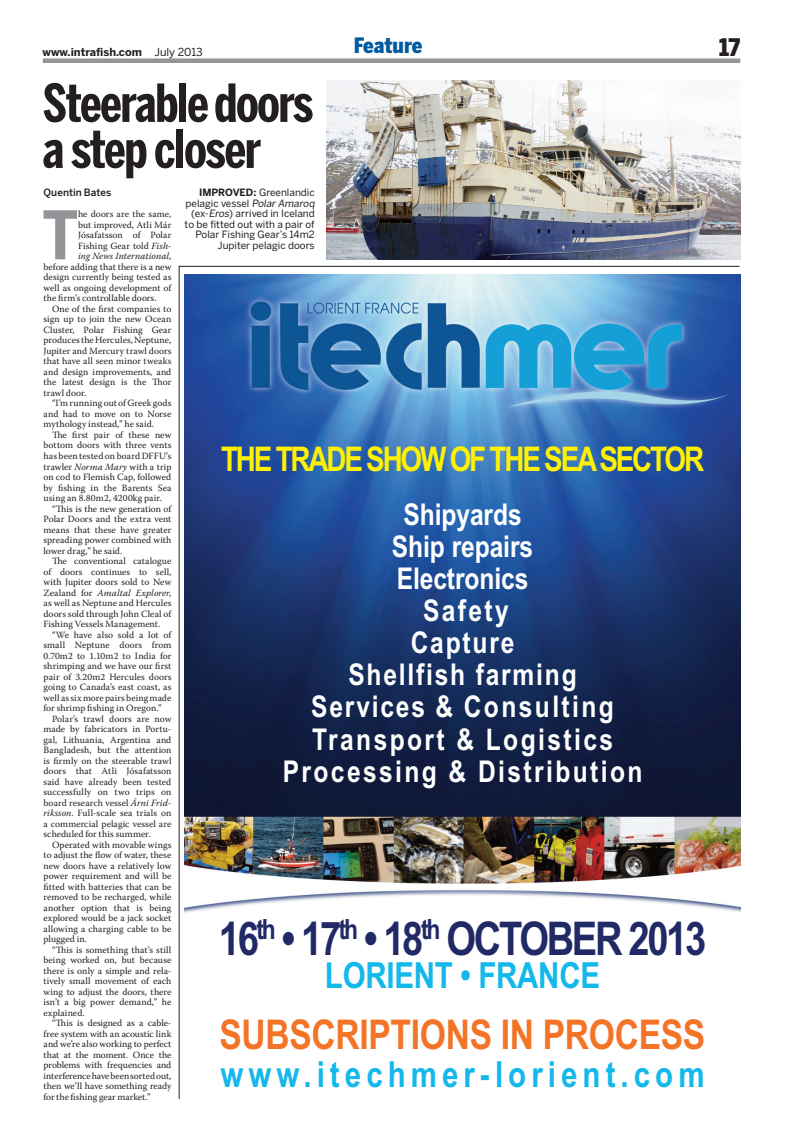
<style>
.page{position:relative;width:794px;height:1134px;background:#fff}
.page>*{position:absolute;margin:0;border:0;box-sizing:border-box;transform-origin:0 0}
.t1{font:700 66.3px "Benton Sans Cond";color:#939598}
.t2{font:700 52px/46px "Benton Sans Comp";letter-spacing:-.025em;color:#231f20}
.t3{font:700 46.5px "Arial Narrow";letter-spacing:-.05em;color:#212a66}
.t4{font:700 41px "Arial Narrow";letter-spacing:-.01em;color:#f37427}
.t5{font:700 36px "Arial Narrow";letter-spacing:.14em;color:#14b8eb}
.t6{font:700 36px "Arial Narrow";letter-spacing:-.01em;color:#14b8eb}
.t7{font:700 34px "Arial Narrow";letter-spacing:-.065em;color:#fff101}
.t8{font:700 30px/32px "Arial Narrow";letter-spacing:.06em;color:#fff;text-align:center}
.t9{font:900 24px "Benton Sans Cond";color:#231f20}
.t10{font:900 21px "Benton Sans Cond";color:#015a9d}
.t11{font:700 11px "Benton Sans";color:#231f20}
.t12{font:10px/10.5px "Benton Sans";color:#231f20;text-align:right}
.t13{font:500 10px "Benton Sans";letter-spacing:.005em;color:#231f20}
.t14{font:9.5px "Warnock Pro";letter-spacing:.005em;color:#231f20}
.t15{font:italic 9.5px "Warnock Pro";letter-spacing:.005em;color:#231f20}
.t16{font:9.5px "Warnock Pro";letter-spacing:-.015em;color:#231f20}
.s1{font-weight:400}
.s2{font-style:italic}
.s3{font-style:normal}
.s4{font-weight:700}
</style>
<div class="page">
<div style="left:43px;top:59px;width:697px;height:3px;border:1px solid #939598"></div>
<img style="left:326px;top:81px;width:414px;height:178px">
<img style="left:184px;top:274px;width:556px;height:639px">
<p class="t11" style="left:43px;top:45px;width:162px">www.intrafish.com <span class="s1">July 2013</span></p>
<h3 class="t10" style="left:354px;top:33px;width:70px">Feature</h3>
<h3 class="t9" style="left:719px;top:33px;width:22px">17</h3>
<h2 class="t2" style="left:43px;top:80px;width:272px">Steerable doors a step closer</h2>
<p class="t13" style="left:44px;top:187px;width:69px">Quentin Bates</p>
<h1 class="t1" style="left:42px;top:196px;width:37px">T</h1>
<p class="t14" style="left:78px;top:208px;width:95px">he doors are the same,</p>
<p class="t14" style="left:78px;top:219px;width:95px">but improved, Atli Már</p>
<p class="t14" style="left:78px;top:229px;width:95px">Jósafatsson of Polar</p>
<p class="t14" style="left:78px;top:240px;width:95px">Fishing Gear told <span class="s2">Fish-</span></p>
<p class="t15" style="left:78px;top:250px;width:95px">ing News International<span class="s3">,</span></p>
<p class="t14" style="left:44px;top:261px;width:129px">before adding that there is a new</p>
<p class="t14" style="left:44px;top:271px;width:129px">design currently being tested as</p>
<p class="t14" style="left:44px;top:282px;width:129px">well as ongoing development of</p>
<p class="t14" style="left:44px;top:293px;width:115px">the firm’s controllable doors.</p>
<p class="t14" style="left:52px;top:303px;width:121px">One of the first companies to</p>
<p class="t14" style="left:44px;top:314px;width:129px">sign up to join the new Ocean</p>
<p class="t14" style="left:44px;top:324px;width:129px">Cluster, Polar Fishing Gear</p>
<p class="t14" style="left:44px;top:335px;width:129px">produces the Hercules, Neptune,</p>
<p class="t14" style="left:44px;top:345px;width:129px">Jupiter and Mercury trawl doors</p>
<p class="t14" style="left:44px;top:356px;width:129px">that have all seen minor tweaks</p>
<p class="t14" style="left:44px;top:366px;width:129px">and design improvements, and</p>
<p class="t14" style="left:44px;top:377px;width:129px">the latest design is the Thor</p>
<p class="t14" style="left:44px;top:387px;width:45px">trawl door.</p>
<p class="t14" style="left:52px;top:398px;width:121px">“I’m running out of Greek gods</p>
<p class="t14" style="left:44px;top:408px;width:129px">and had to move on to Norse</p>
<p class="t14" style="left:44px;top:419px;width:112px">mythology instead,” he said.</p>
<p class="t14" style="left:52px;top:429px;width:121px">The first pair of these new</p>
<p class="t14" style="left:44px;top:440px;width:129px">bottom doors with three vents</p>
<p class="t14" style="left:44px;top:450px;width:129px">has been tested on board DFFU’s</p>
<p class="t14" style="left:44px;top:461px;width:129px">trawler <span class="s2">Norma Mary</span> with a trip</p>
<p class="t14" style="left:44px;top:471px;width:129px">on cod to Flemish Cap, followed</p>
<p class="t14" style="left:44px;top:482px;width:129px">by fishing in the Barents Sea</p>
<p class="t14" style="left:44px;top:492px;width:120px">using an 8.80m2, 4200kg pair.</p>
<p class="t14" style="left:52px;top:503px;width:121px">“This is the new generation of</p>
<p class="t14" style="left:44px;top:513px;width:129px">Polar Doors and the extra vent</p>
<p class="t14" style="left:44px;top:524px;width:129px">means that these have greater</p>
<p class="t14" style="left:44px;top:534px;width:129px">spreading power combined with</p>
<p class="t14" style="left:44px;top:545px;width:80px">lower drag,” he said.</p>
<p class="t14" style="left:52px;top:555px;width:121px">The conventional catalogue</p>
<p class="t14" style="left:44px;top:566px;width:129px">of doors continues to sell,</p>
<p class="t14" style="left:44px;top:576px;width:129px">with Jupiter doors sold to New</p>
<p class="t15" style="left:44px;top:587px;width:129px"><span class="s3">Zealand for</span> Amaltal Explorer<span class="s3">,</span></p>
<p class="t14" style="left:44px;top:597px;width:129px">as well as Neptune and Hercules</p>
<p class="t14" style="left:44px;top:608px;width:129px">doors sold through John Cleal of</p>
<p class="t14" style="left:44px;top:618px;width:118px">Fishing Vessels Management.</p>
<p class="t14" style="left:52px;top:629px;width:121px">“We have also sold a lot of</p>
<p class="t14" style="left:44px;top:639px;width:129px">small Neptune doors from</p>
<p class="t14" style="left:44px;top:650px;width:129px">0.70m2 to 1.10m2 to India for</p>
<p class="t14" style="left:44px;top:660px;width:129px">shrimping and we have our first</p>
<p class="t14" style="left:44px;top:671px;width:129px">pair of 3.20m2 Hercules doors</p>
<p class="t14" style="left:44px;top:681px;width:129px">going to Canada’s east coast, as</p>
<p class="t14" style="left:44px;top:692px;width:129px">well as six more pairs being made</p>
<p class="t14" style="left:44px;top:702px;width:120px">for shrimp fishing in Oregon.”</p>
<p class="t14" style="left:52px;top:713px;width:121px">Polar’s trawl doors are now</p>
<p class="t14" style="left:44px;top:723px;width:129px">made by fabricators in Portu-</p>
<p class="t14" style="left:44px;top:734px;width:129px">gal, Lithuania, Argentina and</p>
<p class="t14" style="left:44px;top:744px;width:129px">Bangladesh, but the attention</p>
<p class="t14" style="left:44px;top:755px;width:129px">is firmly on the steerable trawl</p>
<p class="t14" style="left:44px;top:765px;width:129px">doors that Atli Jósafatsson</p>
<p class="t14" style="left:44px;top:776px;width:129px">said have already been tested</p>
<p class="t14" style="left:44px;top:786px;width:129px">successfully on two trips on</p>
<p class="t14" style="left:44px;top:797px;width:129px">board research vessel <span class="s2">Árni Frid-</span></p>
<p class="t14" style="left:44px;top:807px;width:129px"><span class="s2">riksson</span>. Full-scale sea trials on</p>
<p class="t14" style="left:44px;top:818px;width:129px">a commercial pelagic vessel are</p>
<p class="t14" style="left:44px;top:828px;width:109px">scheduled for this summer.</p>
<p class="t14" style="left:52px;top:839px;width:121px">Operated with movable wings</p>
<p class="t14" style="left:44px;top:849px;width:129px">to adjust the flow of water, these</p>
<p class="t14" style="left:44px;top:860px;width:129px">new doors have a relatively low</p>
<p class="t14" style="left:44px;top:870px;width:129px">power requirement and will be</p>
<p class="t14" style="left:44px;top:881px;width:129px">fitted with batteries that can be</p>
<p class="t14" style="left:44px;top:891px;width:129px">removed to be recharged, while</p>
<p class="t14" style="left:44px;top:902px;width:129px">another option that is being</p>
<p class="t14" style="left:44px;top:912px;width:129px">explored would be a jack socket</p>
<p class="t14" style="left:44px;top:923px;width:129px">allowing a charging cable to be</p>
<p class="t14" style="left:44px;top:933px;width:45px">plugged in.</p>
<p class="t14" style="left:52px;top:944px;width:121px">“This is something that’s still</p>
<p class="t14" style="left:44px;top:954px;width:129px">being worked on, but because</p>
<p class="t14" style="left:44px;top:965px;width:129px">there is only a simple and rela-</p>
<p class="t14" style="left:44px;top:975px;width:129px">tively small movement of each</p>
<p class="t14" style="left:44px;top:986px;width:129px">wing to adjust the doors, there</p>
<p class="t14" style="left:44px;top:996px;width:129px">isn’t a big power demand,” he</p>
<p class="t14" style="left:44px;top:1007px;width:43px">explained.</p>
<p class="t14" style="left:52px;top:1017px;width:121px">“This is designed as a cable-</p>
<p class="t14" style="left:44px;top:1028px;width:129px">free system with an acoustic link</p>
<p class="t14" style="left:44px;top:1038px;width:129px">and we’re also working to perfect</p>
<p class="t16" style="left:44px;top:1049px;width:129px">that at the moment. Once the</p>
<p class="t14" style="left:44px;top:1060px;width:129px">problems with frequencies and</p>
<p class="t14" style="left:44px;top:1070px;width:129px">interference have been sorted out,</p>
<p class="t14" style="left:44px;top:1081px;width:129px">then we’ll have something ready</p>
<p class="t14" style="left:44px;top:1091px;width:108px">for the fishing gear market.”</p>
<p class="t12" style="left:185px;top:187px;width:133px"><span class="s4">improved:</span> Greenlandic pelagic vessel <span class="s2">Polar Amaroq </span>(ex-<span class="s2">Eros</span>) arrived in Iceland to be fitted out with a pair of<br>Polar Fishing Gear’s 14m2<br>Jupiter pelagic doors</p>
<h3 class="t7" style="left:221px;top:440px;width:485px">THE TRADE SHOW OF THE SEASECTOR</h3>
<h3 class="t8" style="left:283px;top:499px;width:361px">Shipyards<br>Ship repairs<br>Electronics<br>Safety<br>Capture<br>Shellfish farming<br>Services &amp; Consulting<br>Transport &amp; Logistics<br>Processing &amp; Distribution</h3>
<h3 class="t3" style="left:219px;top:911px;width:489px">16<sup>th</sup> • 17<sup>th</sup> • 18<sup>th</sup> OCTOBER 2013</h3>
<h3 class="t6" style="left:325px;top:954px;width:277px">LORIENT • FRANCE</h3>
<h3 class="t4" style="left:219px;top:1010px;width:487px">SUBSCRIPTIONS IN PROCESS</h3>
<h3 class="t5" style="left:220px;top:1053px;width:485px">www.itechmer-lorient.com</h3>
</div>
